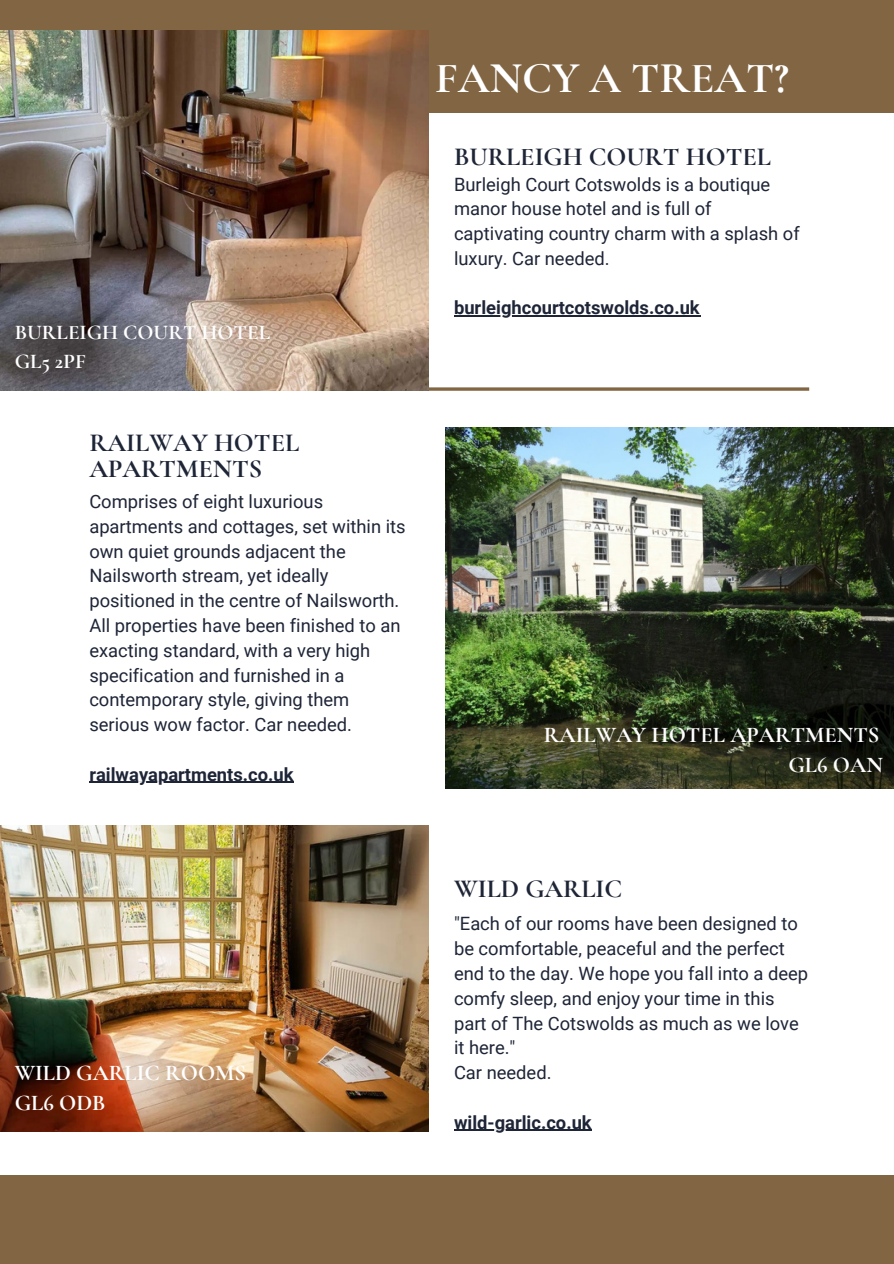
<style>
.page{position:relative;width:894px;height:1264px;background:#fff}
.page>*{position:absolute;margin:0;border:0;box-sizing:border-box;transform-origin:0 0}
.t1{font:700 43.95px "Cormorant Garamond";color:#fff}
.t2{font:700 26.1px/25.8px "Cormorant Garamond";color:#1e2537}
.t3{font:700 22.5px/30.3px "Cormorant Garamond";color:#fff;text-align:right}
.t4{font:700 21px/29.2px "Cormorant Garamond";color:#fff}
.t5{font:18.3px/24.8px "Roboto";color:#1e2537}
.t6{font:700 18.3px "Roboto";color:#1e2537}
</style>
<div class="page">
<div style="left:0;top:0;width:893px;height:113px;background:#826644"></div>
<svg style="left:429px;top:387px;width:380px;height:4px;background:#957d60"></svg>
<img style="left:0;top:31px;width:428px;height:359px">
<img style="left:445px;top:428px;width:448px;height:360px">
<img style="left:0;top:825px;width:429px;height:306px">
<hr style="left:89px;top:781px;width:205px;height:1px;background:#1e2537">
<hr style="left:454px;top:1129px;width:137px;height:1px;background:#1e2537">
<div style="left:0;top:1175px;width:893px;height:88px;background:#826644"></div>
<hr style="left:454px;top:315px;width:245px;height:1px;background:#1e2537">
<p class="t4" style="left:15px;top:317px;width:257px">BURLEIGH COURT HOTEL<br>GL5 2PF</p>
<h2 class="t2" style="left:89px;top:430px;width:211px">RAILWAY HOTEL<br>APARTMENTS</h2>
<p class="t5" style="left:89px;top:489px;width:318px">Comprises of eight luxurious apartments and cottages, set within its own quiet grounds adjacent the Nailsworth stream, yet ideally positioned in the centre of Nailsworth.<br>All properties have been finished to an exacting standard, with a very high specification and furnished in a contemporary style, giving them serious wow factor. Car needed.</p>
<p class="t6" style="left:89px;top:763px;width:206px">railwayapartments.co.uk</p>
<h1 class="t1" style="left:435px;top:52px;width:355px">FANCY A TREAT?</h1>
<h2 class="t2" style="left:454px;top:143px;width:318px">BURLEIGH COURT HOTEL</h2>
<p class="t5" style="left:454px;top:172px;width:347px">Burleigh Court Cotswolds is a boutique manor house hotel and is full of captivating country charm with a splash of luxury. Car needed.</p>
<p class="t6" style="left:454px;top:297px;width:247px">burleighcourtcotswolds.co.uk</p>
<p class="t3" style="left:543px;top:719px;width:340px">RAILWAY HOTEL APARTMENTS<br>GL6 OAN</p>
<p class="t3" style="left:15px;top:1057px;width:233px;text-align:left">WILD GARLIC ROOMS<br>GL6 ODB</p>
<h2 class="t2" style="left:454px;top:875px;width:170px">WILD GARLIC</h2>
<p class="t5" style="left:454px;top:911px;width:355px">"Each of our rooms have been designed to be comfortable, peaceful and the perfect end to the day. We hope you fall into a deep comfy sleep, and enjoy your time in this part of The Cotswolds as much as we love it here."<br>Car needed.</p>
<p class="t6" style="left:454px;top:1111px;width:139px">wild-garlic.co.uk</p>
</div>
